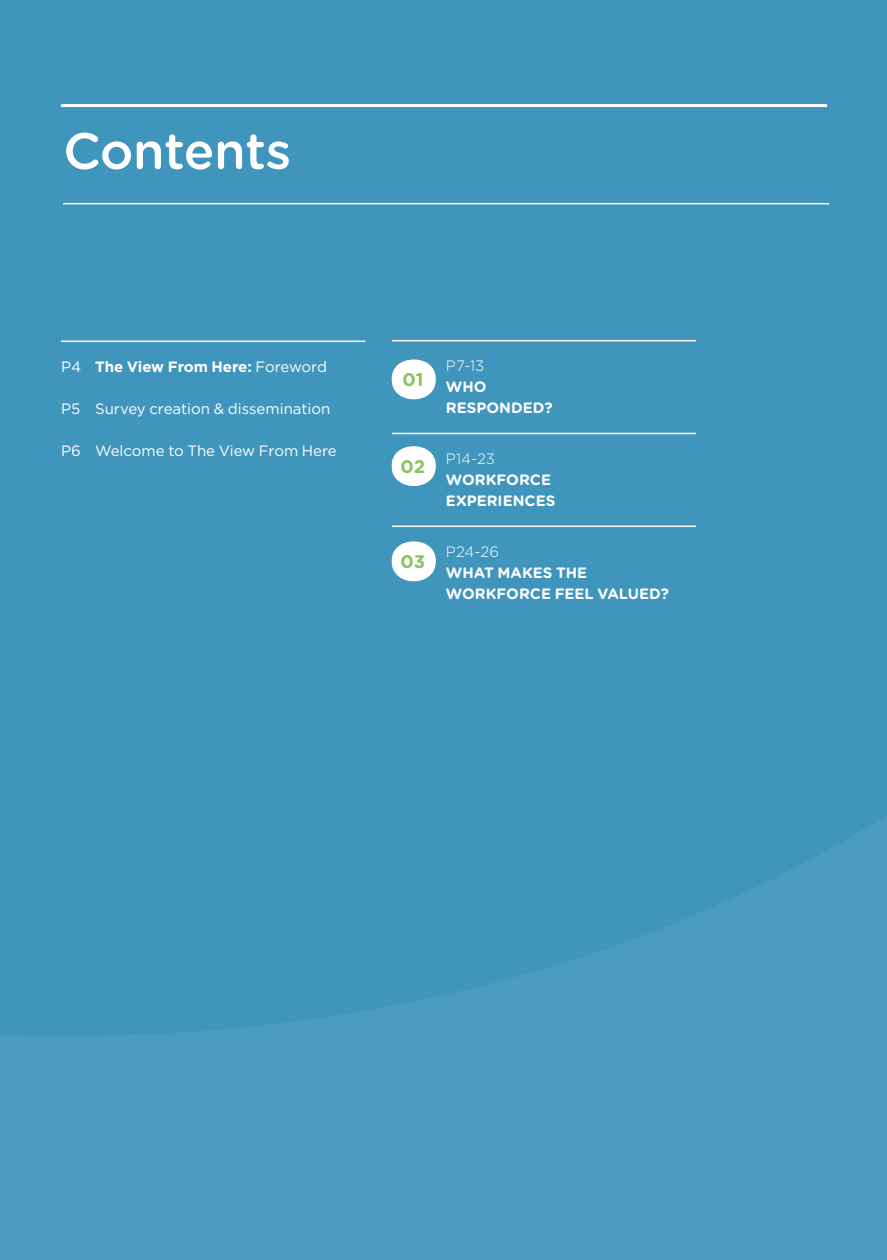
<style>
.page{position:relative;width:887px;height:1260px;background:#fff}
.page>*{position:absolute;margin:0;border:0;box-sizing:border-box;transform-origin:0 0}
.t1{font:500 51px "Gotham Rounded";letter-spacing:-.01em;color:#fff}
.t2{font:700 18.3px "Gotham Rounded";color:#88c55e}
.t3{font:700 15px/21px "Gotham Rounded";color:#fff}
.t4{font:15px "Gotham HTF";color:#fff}
.t5{font:700 15px "Gotham HTF";color:#fff}
.t6{font:300 15px "Gotham Rounded";color:#fff}
.s1{font-weight:400}
</style>
<div class="page">
<div style="left:0;top:0;width:886px;height:1259px;background:#3f95bc"></div>
<svg style="left:0;top:816px;width:886px;height:443px;fill:#4b9bc0"></svg>
<hr style="left:63px;top:203px;width:765px;height:1px;background:#fff">
<hr style="left:61px;top:104px;width:765px;height:3px;background:#fff">
<hr style="left:61px;top:340px;width:304px;height:2px;background:#fff">
<hr style="left:392px;top:340px;width:304px;height:1px;background:#fff">
<hr style="left:392px;top:433px;width:304px;height:1px;background:#fff">
<hr style="left:392px;top:525px;width:304px;height:2px;background:#fff">
<svg style="left:391px;top:359px;width:44px;height:40px"></svg>
<svg style="left:391px;top:446px;width:44px;height:40px"></svg>
<svg style="left:391px;top:541px;width:44px;height:40px"></svg>
<h1 class="t1" style="left:63px;top:114px;width:229px">Contents</h1>
<p class="t5" style="left:61px;top:358px;width:267px"><span class="s1">P4</span> The View From Here: <span class="s1">Foreword</span></p>
<p class="t4" style="left:61px;top:400px;width:271px">P5 Survey creation &amp; dissemination</p>
<p class="t4" style="left:61px;top:442px;width:277px">P6 Welcome to The View From Here</p>
<p class="t2" style="left:402px;top:366px;width:23px">01</p>
<p class="t2" style="left:400px;top:452px;width:26px">02</p>
<p class="t2" style="left:400px;top:548px;width:26px">03</p>
<p class="t6" style="left:446px;top:356px;width:40px">P7-13</p>
<p class="t3" style="left:446px;top:376px;width:108px">WHO<br>RESPONDED?</p>
<p class="t6" style="left:446px;top:448px;width:51px">P14-23</p>
<p class="t3" style="left:446px;top:468px;width:111px">WORKFORCE<br>EXPERIENCES</p>
<p class="t6" style="left:446px;top:541px;width:54px">P24-26</p>
<p class="t3" style="left:446px;top:561px;width:224px">WHAT MAKES THE<br>WORKFORCE FEEL VALUED?</p>
</div>
